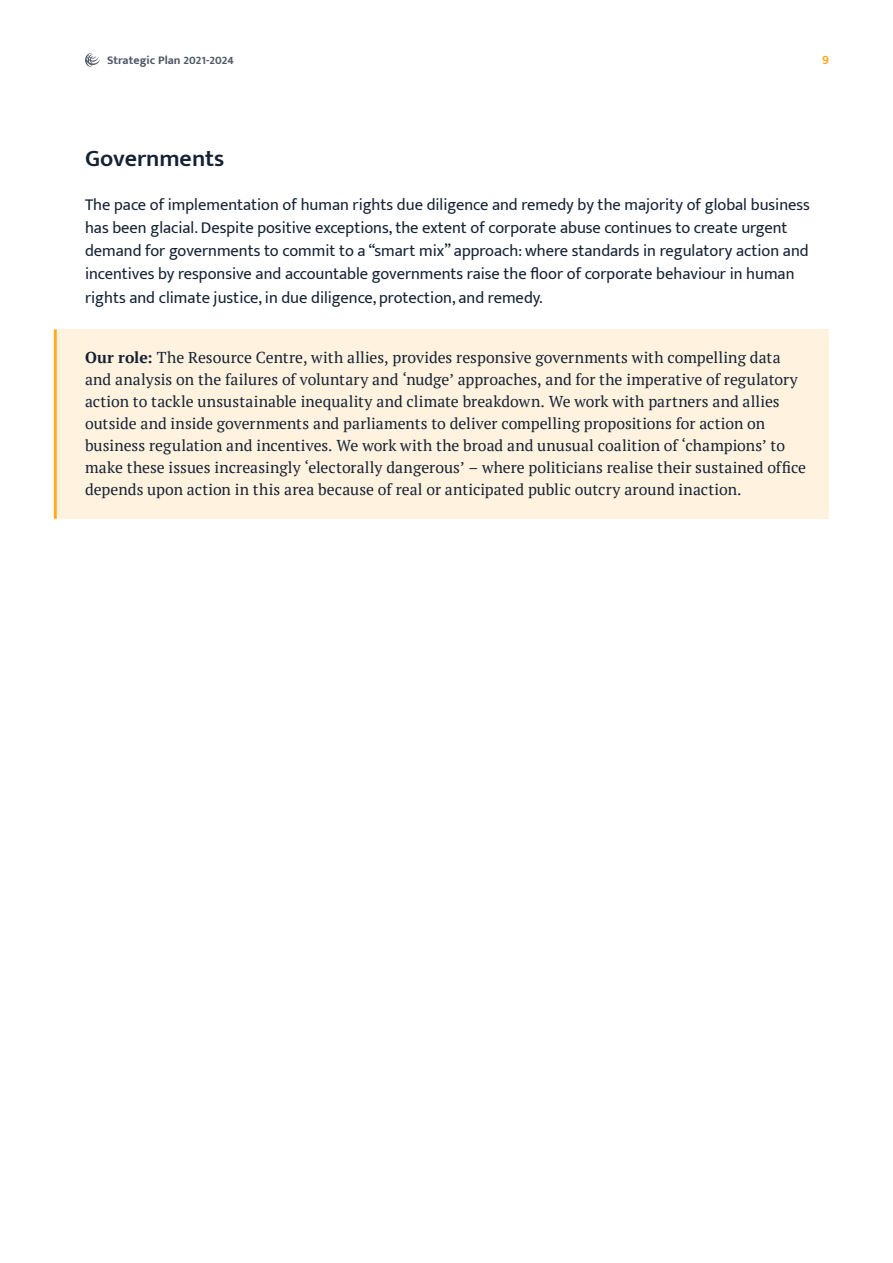
<style>
.page{position:relative;width:893px;height:1263px;background:#fff}
.page>*{position:absolute;margin:0;border:0;box-sizing:border-box;transform-origin:0 0}
.t1{font:600 24px "Mukta Mahee";color:#152234}
.t2{font:16.5px/23.1px "Mukta Mahee";color:#152234}
.t3{font:15.75px/22px "PT Serif";color:#152234}
.t4{font:700 13.5px "Mukta Mahee";color:#ffaa23}
.t5{font:700 12px "Mukta Mahee";color:#505967}
.s1{font-weight:700}
</style>
<div class="page">
<svg style="left:85px;top:53px;width:15px;height:14px"></svg>
<div style="left:55px;top:329px;width:774px;height:190px;background:#fff2de"></div>
<hr style="left:54px;top:329px;width:3px;height:190px;background:#ffaa23">
<p class="t5" style="left:107px;top:53px;width:128px">Strategic Plan 2021-2024</p>
<p class="t4" style="left:822px;top:51px;width:8px">9</p>
<h1 class="t1" style="left:85px;top:143px;width:141px">Governments</h1>
<p class="t2" style="left:85px;top:193px;width:726px">The pace of implementation of human rights due diligence and remedy by the majority of global business has been glacial. Despite positive exceptions, the extent of corporate abuse continues to create urgent demand for governments to commit to a “smart mix” approach: where standards in regulatory action and incentives by responsive and accountable governments raise the floor of corporate behaviour in human rights and climate justice, in due diligence, protection, and remedy.</p>
<p class="t3" style="left:85px;top:346px;width:723px"><span class="s1">Our role:</span> The Resource Centre, with allies, provides responsive governments with compelling data and analysis on the failures of voluntary and ‘nudge’ approaches, and for the imperative of regulatory action to tackle unsustainable inequality and climate breakdown. We work with partners and allies outside and inside governments and parliaments to deliver compelling propositions for action on business regulation and incentives. We work with the broad and unusual coalition of ‘champions’ to make these issues increasingly ‘electorally dangerous’ – where politicians realise their sustained office depends upon action in this area because of real or anticipated public outcry around inaction.</p>
</div>
